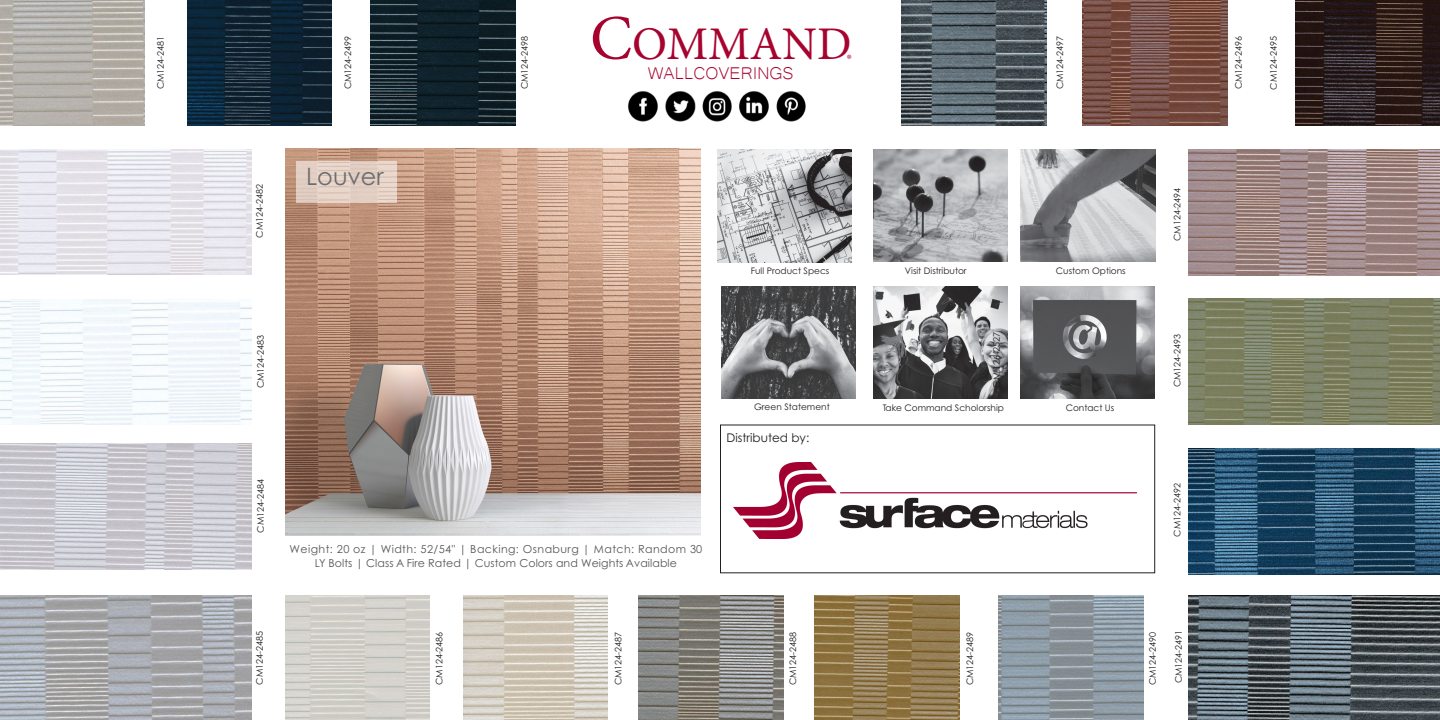
<style>
.page{position:relative;width:1440px;height:720px;background:#fff}
.page>*{position:absolute;margin:0;border:0;box-sizing:border-box;transform-origin:0 0}
.t1{font:46.8px "Minion Pro";color:#a7032f}
.t2{font:24px "Century Gothic Pro";color:#6c6d70}
.t3{font:22px "Microsoft Yi Baiti";color:#a7032f}
.t4{font:15.6px "Minion Pro";color:#a7032f}
.t5{font:12px "Century Gothic Pro";color:#231f20}
.t6{font:11px/14.4px "Century Gothic Pro";letter-spacing:.005em;color:#57585a;text-align:center}
.t7{font:9px "Century Gothic Pro";color:#231f20}
.s1{font-size:63.4px}
</style>
<div class="page">
<img style="left:285px;top:148px;width:416px;height:387px">
<img style="left:1189px;top:149px;width:251px;height:126px">
<img style="left:1189px;top:298px;width:251px;height:126px">
<img style="left:1189px;top:448px;width:251px;height:126px">
<img style="left:873px;top:286px;width:134px;height:112px">
<img style="left:873px;top:150px;width:134px;height:112px">
<img style="left:721px;top:286px;width:135px;height:112px">
<img style="left:718px;top:150px;width:134px;height:112px">
<img style="left:1021px;top:286px;width:134px;height:113px">
<img style="left:1021px;top:150px;width:134px;height:112px">
<svg style="left:296px;top:161px;width:101px;height:41px;background:#e3cfc4"></svg>
<img style="left:0;top:0;width:144px;height:126px">
<img style="left:0;top:149px;width:252px;height:126px">
<img style="left:0;top:299px;width:252px;height:126px">
<img style="left:0;top:443px;width:252px;height:126px">
<img style="left:0;top:595px;width:252px;height:124px">
<img style="left:1189px;top:595px;width:251px;height:125px">
<img style="left:1082px;top:0;width:146px;height:126px">
<img style="left:285px;top:596px;width:145px;height:123px">
<img style="left:463px;top:596px;width:145px;height:123px">
<img style="left:639px;top:596px;width:144px;height:123px">
<img style="left:815px;top:596px;width:144px;height:124px">
<img style="left:999px;top:596px;width:144px;height:124px">
<img style="left:187px;top:0;width:145px;height:126px">
<img style="left:371px;top:0;width:144px;height:126px">
<img style="left:902px;top:0;width:144px;height:126px">
<img style="left:1296px;top:0;width:144px;height:126px">
<img style="left:734px;top:463px;width:403px;height:75px">
<img style="left:628px;top:91px;width:68px;height:31px">
<img style="left:702px;top:91px;width:67px;height:31px">
<img style="left:776px;top:91px;width:30px;height:31px">
<p class="t7" style="left:155px;top:89px;width:55px;rotate:-90deg">CM124-2481</p>
<h1 class="t1" style="left:590px;top:12px;width:263px"><span class="s1">C</span>OMMAND</h1>
<p class="t7" style="left:343px;top:89px;width:55px;rotate:-90deg">CM124-2499</p>
<p class="t7" style="left:519px;top:89px;width:55px;rotate:-90deg">CM124-2498</p>
<p class="t7" style="left:1054px;top:89px;width:55px;rotate:-90deg">CM124-2497</p>
<p class="t7" style="left:1233px;top:89px;width:55px;rotate:-90deg">CM124-2496</p>
<h3 class="t4" style="left:847px;top:49px;width:7px">®</h3>
<h3 class="t3" style="left:648px;top:60px;width:147px">WALLCOVERINGS</h3>
<p class="t7" style="left:1268px;top:90px;width:55px;rotate:-90deg">CM124-2495</p>
<p class="t7" style="left:254px;top:238px;width:55px;rotate:-90deg">CM124-2482</p>
<p class="t7" style="left:255px;top:388px;width:55px;rotate:-90deg">CM124-2483</p>
<p class="t7" style="left:255px;top:533px;width:55px;rotate:-90deg">CM124-2484</p>
<p class="t2" style="left:306px;top:162px;width:79px">Louver</p>
<p class="t7" style="left:751px;top:265px;width:80px">Full Product Specs</p>
<p class="t7" style="left:905px;top:266px;width:63px">Visit Distributor</p>
<p class="t7" style="left:1056px;top:266px;width:71px">Custom Options</p>
<p class="t7" style="left:991px;top:388px;width:57px;rotate:-90deg">CMI126-2527</p>
<p class="t7" style="left:754px;top:402px;width:77px">Green Statement</p>
<p class="t7" style="left:883px;top:402px;width:123px">Take Command Scholorship</p>
<p class="t7" style="left:1066px;top:402px;width:50px">Contact Us</p>
<p class="t5" style="left:727px;top:430px;width:84px">Distributed by:</p>
<p class="t6" style="left:290px;top:542px;width:414px">Weight: 20 oz | Width: 52/54" | Backing: Osnaburg | Match: Random 30<br>LY Bolts | Class A Fire Rated | Custom Colors and Weights Available</p>
<p class="t7" style="left:1172px;top:241px;width:55px;rotate:-90deg">CM124-2494</p>
<p class="t7" style="left:1172px;top:387px;width:55px;rotate:-90deg">CM124-2493</p>
<p class="t7" style="left:1172px;top:537px;width:55px;rotate:-90deg">CM124-2492</p>
<p class="t7" style="left:254px;top:685px;width:55px;rotate:-90deg">CM124-2485</p>
<p class="t7" style="left:1173px;top:683px;width:55px;rotate:-90deg">CM124-2491</p>
<p class="t7" style="left:434px;top:685px;width:55px;rotate:-90deg">CM124-2486</p>
<p class="t7" style="left:613px;top:685px;width:55px;rotate:-90deg">CM124-2487</p>
<p class="t7" style="left:787px;top:685px;width:55px;rotate:-90deg">CM124-2488</p>
<p class="t7" style="left:964px;top:685px;width:55px;rotate:-90deg">CM124-2489</p>
<p class="t7" style="left:1147px;top:685px;width:55px;rotate:-90deg">CM124-2490</p>
</div>
